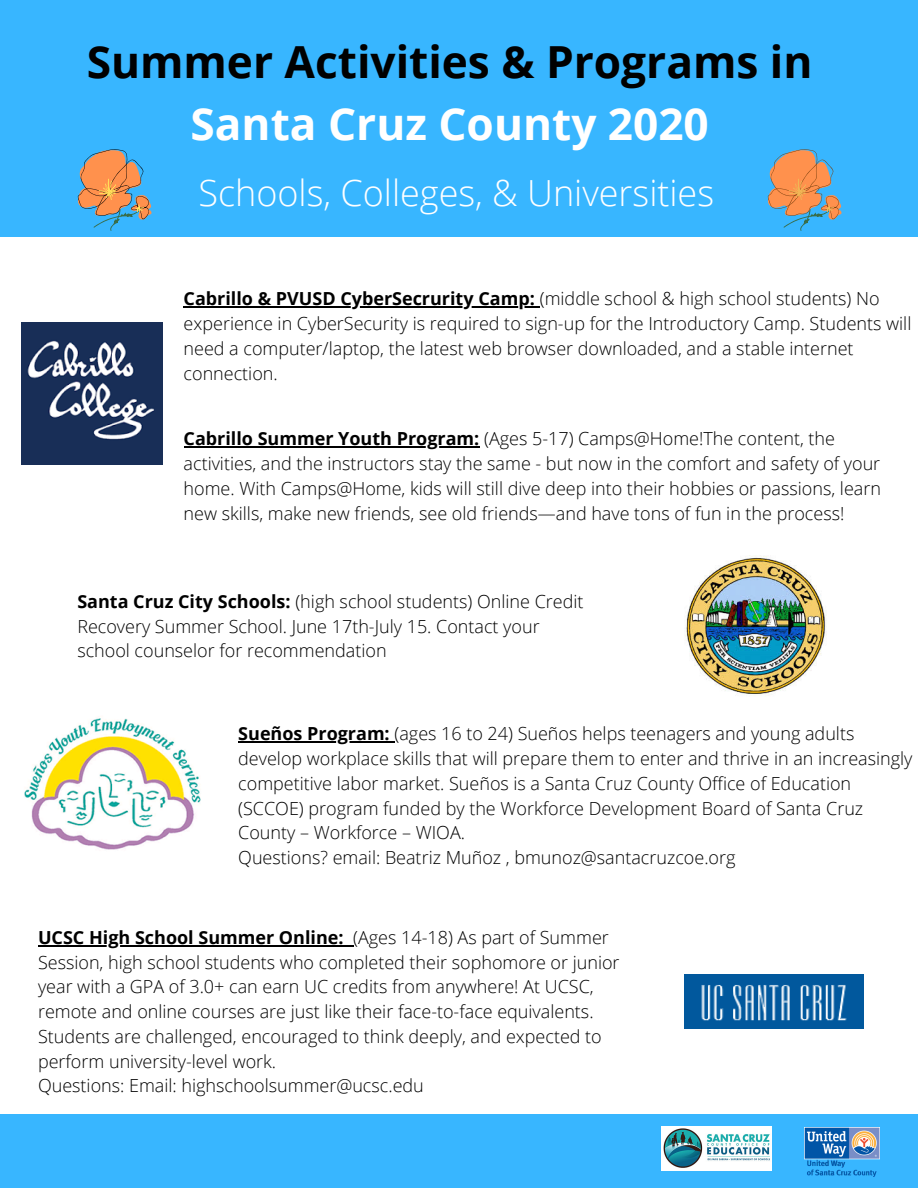
<style>
.page{position:relative;width:918px;height:1188px;background:#fff}
.page>*{position:absolute;margin:0;border:0;box-sizing:border-box;transform-origin:0 0}
.t1{font:700 44.25px "Open Sans";color:#000}
.t2{font:700 44.25px "Open Sans";color:#fff}
.t3{font:300 36px "Open Sans";color:#fff}
.t4{font:300 18px/24.8px "Open Sans";color:#000}
.s1{font-weight:700}
</style>
<div class="page">
<div style="left:0;top:0;width:918px;height:237px;background:#38b6ff"></div>
<div style="left:0;top:1114px;width:918px;height:74px;background:#38b6ff"></div>
<img style="left:805px;top:1127px;width:75px;height:50px">
<svg style="left:77px;top:149px;width:75px;height:82px"></svg>
<svg style="left:767px;top:149px;width:75px;height:82px"></svg>
<img style="left:21px;top:322px;width:142px;height:142px">
<img style="left:685px;top:555px;width:142px;height:141px">
<img style="left:24px;top:718px;width:177px;height:132px">
<hr style="left:184px;top:306px;width:356px;height:2px;background:#000">
<hr style="left:238px;top:742px;width:157px;height:1px;background:#000">
<hr style="left:184px;top:446px;width:296px;height:2px;background:#000">
<img style="left:661px;top:1127px;width:110px;height:44px">
<img style="left:685px;top:974px;width:179px;height:54px">
<hr style="left:38px;top:945px;width:315px;height:1px;background:#000">
<h1 class="t1" style="left:87px;top:31px;width:727px">Summer Activities &amp; Programs in</h1>
<h1 class="t2" style="left:191px;top:92px;width:520px">Santa Cruz County 2020</h1>
<h2 class="t3" style="left:199px;top:168px;width:517px">Schools, Colleges, &amp; Universities</h2>
<p class="t4" style="left:184px;top:286px;width:729px"><span class="s1">Cabrillo &amp; PVUSD CyberSecrurity Camp:</span> (middle school &amp; high school students) No experience in CyberSecurity is required to sign-up for the Introductory Camp. Students will need a computer/laptop, the latest web browser downloaded, and a stable internet connection.</p>
<p class="t4" style="left:184px;top:426px;width:699px"><span class="s1">Cabrillo Summer Youth Program:</span> (Ages 5-17) Camps@Home!The content, the activities, and the instructors stay the same - but now in the comfort and safety of your home. With Camps@Home, kids will still dive deep into their hobbies or passions, learn new skills, make new friends, see old friends—and have tons of fun in the process!</p>
<p class="t4" style="left:77px;top:589px;width:508px"><span class="s1">Santa Cruz City Schools:</span> (high school students) Online Credit<br>Recovery Summer School. June 17th-July 15. Contact your school counselor for recommendation</p>
<p class="t4" style="left:238px;top:721px;width:676px"><span class="s1">Sueños Program:</span> (ages 16 to 24) Sueños helps teenagers and young adults develop workplace skills that will prepare them to enter and thrive in an increasingly competitive labor market. Sueños is a Santa Cruz County Office of Education (SCCOE) program funded by the Workforce Development Board of Santa Cruz County – Workforce – WIOA.<br>Questions? email: Beatriz Muñoz , bmunoz@santacruzcoe.org</p>
<p class="t4" style="left:38px;top:925px;width:583px"><span class="s1">UCSC High School Summer Online:</span> (Ages 14-18) As part of Summer Session, high school students who completed their sophomore or junior year with a GPA of 3.0+ can earn UC credits from anywhere! At UCSC, remote and online courses are just like their face-to-face equivalents.<br>Students are challenged, encouraged to think deeply, and expected to perform university-level work.<br>Questions: Email: highschoolsummer@ucsc.edu</p>
</div>
